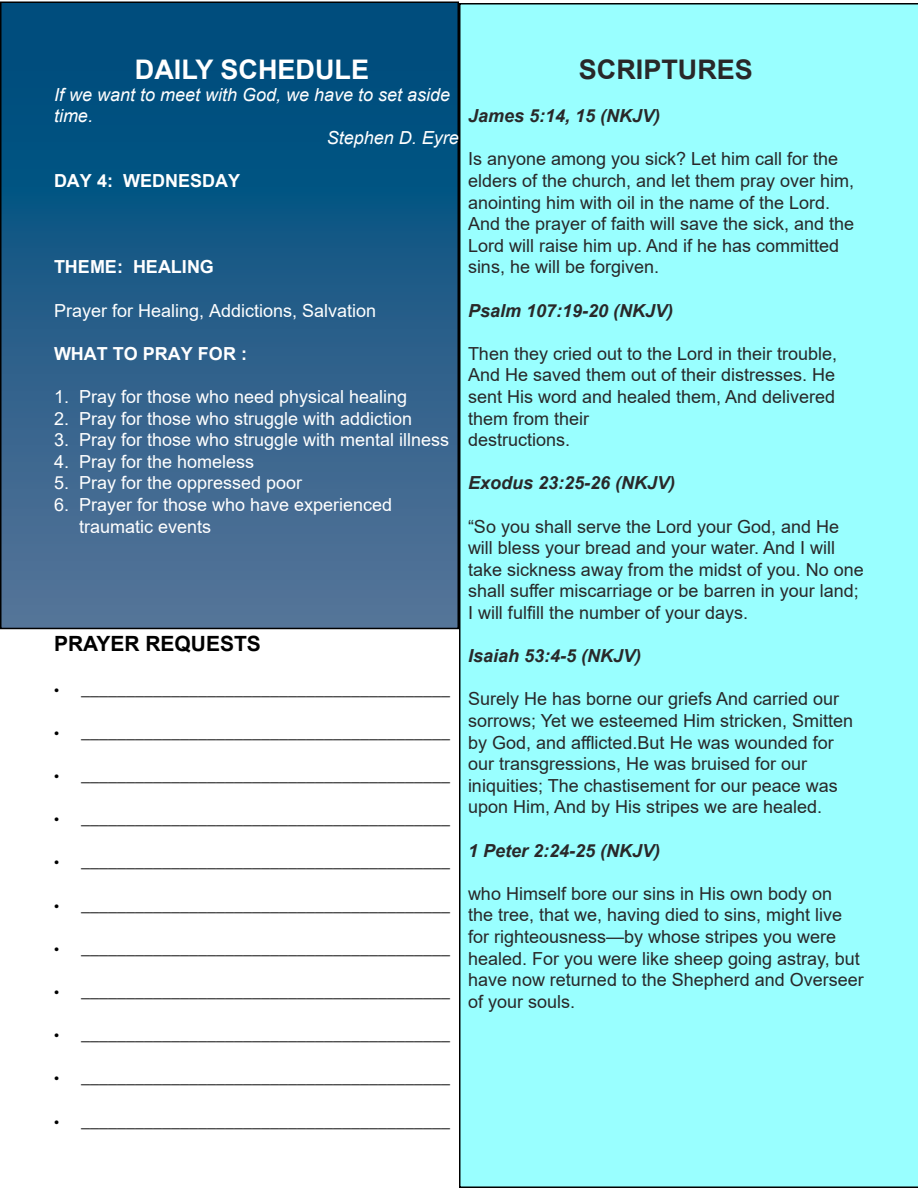
<style>
.page{position:relative;width:918px;height:1188px;background:#fff}
.page>*{position:absolute;margin:0;border:0;box-sizing:border-box;transform-origin:0 0}
.t1{font:700 27px "Arial";color:#fff}
.t2{font:700 27px "Arial";color:#292829}
.t3{font:700 21px "Arial";color:#000}
.t4{font:18px/21.6px "Arial";color:#292829}
.t5{font:18px "Myriad Pro";color:#000}
.t6{font:18px/21.6px "Arial";color:#fff}
.t7{font:italic 700 18px "Arial";color:#292829}
.t8{font:italic 18px "Arial";color:#fff}
.t9{font:700 18px "Arial";color:#fff}
</style>
<div class="page">
<div style="left:459px;top:3px;width:459px;height:1185px;background:#9ff"></div>
<div style="left:1px;top:2px;width:457px;height:626px;background:linear-gradient(to bottom,#00497a,#577498)"></div>
<div style="left:0;top:2px;width:459px;height:627px;border:2px solid #000"></div>
<h1 class="t1" style="left:135px;top:51px;width:236px">DAILY SCHEDULE</h1>
<p class="t8" style="left:54px;top:83px;width:398px">If we want to meet with God, we have to set aside</p>
<p class="t8" style="left:54px;top:104px;width:41px">time.</p>
<p class="t8" style="left:327px;top:126px;width:134px">Stephen D. Eyre</p>
<p class="t9" style="left:54px;top:168px;width:188px">DAY 4: WEDNESDAY</p>
<p class="t9" style="left:54px;top:254px;width:162px">THEME: HEALING</p>
<p class="t6" style="left:54px;top:299px;width:324px">Prayer for Healing, Addictions, Salvation</p>
<p class="t9" style="left:54px;top:341px;width:194px">WHAT TO PRAY FOR :</p>
<p class="t6" style="left:54px;top:386px;width:355px">1. Pray for those who need physical healing</p>
<p class="t6" style="left:54px;top:407px;width:360px">2. Pray for those who struggle with addiction</p>
<p class="t6" style="left:54px;top:429px;width:397px">3. Pray for those who struggle with mental illness</p>
<p class="t6" style="left:54px;top:451px;width:202px">4. Pray for the homeless</p>
<p class="t6" style="left:54px;top:472px;width:250px">5. Pray for the oppressed poor</p>
<p class="t6" style="left:79px;top:494px;width:315px;text-indent:-25px">6. Prayer for those who have experienced traumatic events</p>
<p class="t3" style="left:54px;top:629px;width:208px">PRAYER REQUESTS</p>
<p class="t5" style="left:54px;top:677px;width:397px">• _________________________________________</p>
<p class="t5" style="left:54px;top:721px;width:397px">• _________________________________________</p>
<p class="t5" style="left:54px;top:764px;width:397px">• _________________________________________</p>
<p class="t5" style="left:54px;top:807px;width:397px">• _________________________________________</p>
<p class="t5" style="left:54px;top:850px;width:397px">• _________________________________________</p>
<p class="t5" style="left:54px;top:893px;width:397px">• _________________________________________</p>
<p class="t5" style="left:54px;top:937px;width:397px">• _________________________________________</p>
<p class="t5" style="left:54px;top:980px;width:397px">• _________________________________________</p>
<p class="t5" style="left:54px;top:1023px;width:397px">• _________________________________________</p>
<p class="t5" style="left:54px;top:1066px;width:397px">• _________________________________________</p>
<p class="t5" style="left:54px;top:1109px;width:397px">• _________________________________________</p>
<h1 class="t2" style="left:579px;top:51px;width:176px">SCRIPTURES</h1>
<p class="t7" style="left:468px;top:104px;width:194px">James 5:14, 15 (NKJV)</p>
<p class="t4" style="left:468px;top:148px;width:388px">Is anyone among you sick? Let him call for the elders of the church, and let them pray over him, anointing him with oil in the name of the Lord.<br>And the prayer of faith will save the sick, and the Lord will raise him up. And if he has committed sins, he will be forgiven.</p>
<p class="t7" style="left:468px;top:298px;width:207px">Psalm 107:19-20 (NKJV)</p>
<p class="t4" style="left:468px;top:343px;width:371px">Then they cried out to the Lord in their trouble, And He saved them out of their distresses. He sent His word and healed them, And delivered them from their<br>destructions.</p>
<p class="t7" style="left:468px;top:471px;width:209px">Exodus 23:25-26 (NKJV)</p>
<p class="t4" style="left:468px;top:515px;width:397px">“So you shall serve the Lord your God, and He will bless your bread and your water. And I will take sickness away from the midst of you. No one shall suffer miscarriage or be barren in your land; I will fulfill the number of your days.</p>
<p class="t7" style="left:468px;top:644px;width:175px">Isaiah 53:4-5 (NKJV)</p>
<p class="t4" style="left:468px;top:688px;width:387px">Surely He has borne our griefs And carried our sorrows; Yet we esteemed Him stricken, Smitten by God, and afflicted.But He was wounded for our transgressions, He was bruised for our iniquities; The chastisement for our peace was upon Him, And by His stripes we are healed.</p>
<p class="t7" style="left:468px;top:838px;width:194px">1 Peter 2:24-25 (NKJV)</p>
<p class="t4" style="left:468px;top:883px;width:397px">who Himself bore our sins in His own body on<br>the tree, that we, having died to sins, might live for righteousness—by whose stripes you were healed. For you were like sheep going astray, but have now returned to the Shepherd and Overseer of your souls.</p>
</div>
